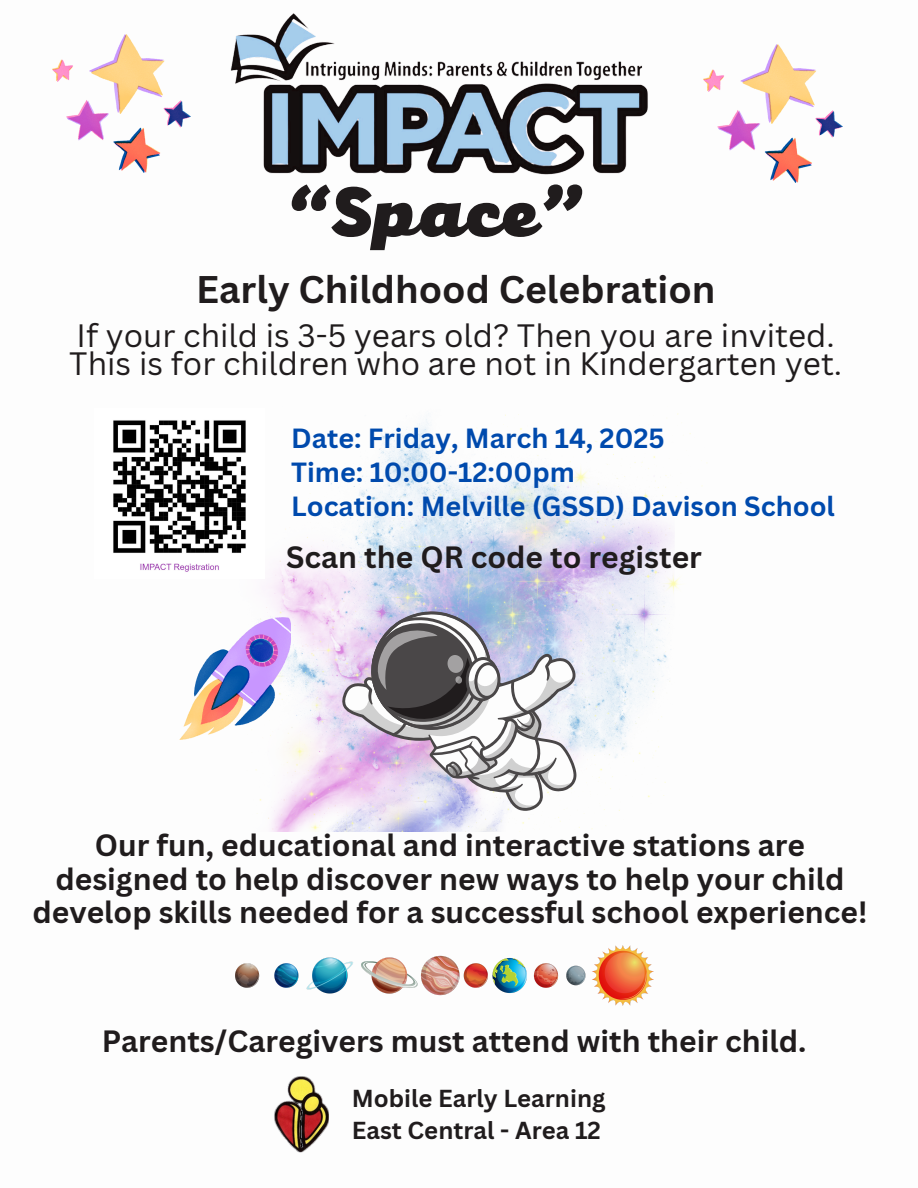
<style>
.page{position:relative;width:918px;height:1188px;background:#fff}
.page>*{position:absolute;margin:0;border:0;box-sizing:border-box;transform-origin:0 0}
.t1{font:900 72px "Mixa";color:#201c1d}
.t2{font:700 37.5px "Canva Sans";color:#201c1d}
.t3{font:31.5px/28.2px "Canva Sans";color:#201c1d}
.t4{font:700 30px/33.8px "Canva Sans";color:#201c1d;text-align:center}
.t5{font:700 27px/33.8px "Canva Sans";color:#004aad}
.t6{font:700 24px/32.7px "Canva Sans";color:#201c1d}
</style>
<div class="page">
<img style="left:230px;top:13px;width:418px;height:162px">
<img style="left:255px;top:413px;width:452px;height:418px">
<svg style="left:342px;top:611px;width:234px;height:199px"></svg>
<img style="left:180px;top:617px;width:111px;height:123px">
<img style="left:274px;top:1076px;width:55px;height:77px">
<img style="left:52px;top:35px;width:139px;height:138px">
<img style="left:235px;top:945px;width:419px;height:60px">
<img style="left:704px;top:44px;width:138px;height:138px">
<img style="left:113px;top:413px;width:151px;height:166px">
<h1 class="t1" style="left:286px;top:164px;width:298px">“Space”</h1>
<p class="t2" style="left:196px;top:263px;width:521px">Early Childhood Celebration</p>
<p class="t3" style="left:69px;top:320px;width:774px">If your child is 3-5 years old? Then you are invited.<br>This is for children who are not in Kindergarten yet.</p>
<p class="t5" style="left:291px;top:421px;width:545px">Date: Friday, March 14, 2025<br>Time: 10:00-12:00pm<br>Location: Melville (GSSD) Davison School</p>
<p class="t4" style="left:286px;top:540px;width:417px">Scan the QR code to register</p>
<p class="t4" style="left:32px;top:827px;width:836px">Our fun, educational and interactive stations are designed to help discover new ways to help your child develop skills needed for a successful school experience!</p>
<p class="t4" style="left:102px;top:1023px;width:706px">Parents/Caregivers must attend with their child.</p>
<p class="t6" style="left:352px;top:1081px;width:255px">Mobile Early Learning<br>East Central - Area 12</p>
</div>
